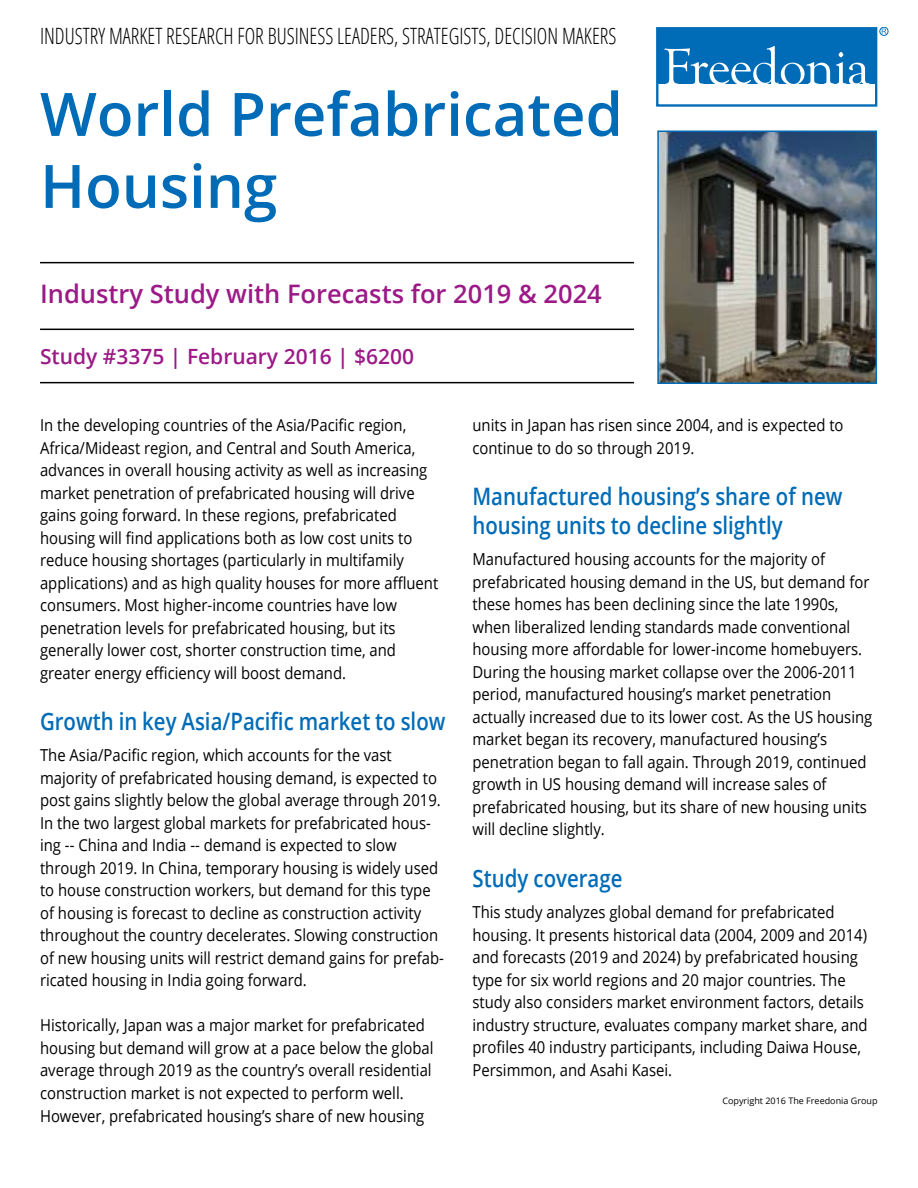
<style>
.page{position:relative;width:918px;height:1188px;background:#fff}
.page>*{position:absolute;margin:0;border:0;box-sizing:border-box;transform-origin:0 0}
.t1{font:600 60px/72px "Open Sans";color:#006cb7}
.t2{font:600 25.5px "Open Sans";color:#9c1a87}
.t3{font:600 24px/28.8px "Open Sans";color:#006cb7;scale:.85 1}
.t4{font:300 condensed 22.5px "Open Sans";color:#000;scale:.9 1}
.t5{font:600 21px "Open Sans";color:#9c1a87}
.t6{font:16.5px/22.5px "Open Sans";color:#000;scale:.9 1}
.t7{font:9px "Open Sans";color:#000}
</style>
<div class="page">
<hr style="left:40px;top:262px;width:594px;height:1px;background:#000">
<hr style="left:40px;top:329px;width:594px;height:1px;background:#000">
<hr style="left:40px;top:382px;width:594px;height:1px;background:#000">
<img style="left:660px;top:133px;width:214px;height:248px">
<div style="left:657px;top:130px;width:220px;height:254px;border:2px solid #006cb7"></div>
<div style="left:656px;top:27px;width:221px;height:80px;border:2px solid #006cb7"></div>
<div style="left:657px;top:28px;width:218px;height:56px;background:#006cb7"></div>
<svg style="left:664px;top:46px;width:205px;height:38px"></svg>
<div style="left:880px;top:27px;width:8px;height:9px;border:1px solid #006cb7;border-radius:50%"></div>
<svg style="left:882px;top:29px;width:4px;height:5px"></svg>
<h3 class="t4" style="left:40px;top:21px;width:642px">INDUSTRY MARKET RESEARCH FOR BUSINESS LEADERS, STRATEGISTS, DECISION MAKERS</h3>
<h1 class="t1" style="left:40px;top:77px;width:584px">World Prefabricated<br>Housing</h1>
<h2 class="t2" style="left:40px;top:276px;width:563px">Industry Study with Forecasts for 2019 &amp; 2024</h2>
<p class="t5" style="left:40px;top:342px;width:376px">Study #3375 | February 2016 | $6200</p>
<p class="t6" style="left:40px;top:413px;width:444px">In the developing countries of the Asia/Pacific region, Africa/Mideast region, and Central and South America, advances in overall housing activity as well as increasing market penetration of prefabricated housing will drive gains going forward. In these regions, prefabricated housing will find applications both as low cost units to reduce housing shortages (particularly in multifamily applications) and as high quality houses for more affluent consumers. Most higher-income countries have low penetration levels for prefabricated housing, but its generally lower cost, shorter construction time, and greater energy efficiency will boost demand.</p>
<h3 class="t3" style="left:40px;top:706px;width:478px">Growth in key Asia/Pacific market to slow</h3>
<p class="t6" style="left:40px;top:744px;width:450px">The Asia/Pacific region, which accounts for the vast majority of prefabricated housing demand, is expected to post gains slightly below the global average through 2019.<br>In the two largest global markets for prefabricated hous&shy;ing -- China and India -- demand is expected to slow through 2019. In China, temporary housing is widely used to house construction workers, but demand for this type of housing is forecast to decline as construction activity throughout the country decelerates. Slowing construction of new housing units will restrict demand gains for prefab&shy;ricated housing in India going forward.</p>
<p class="t6" style="left:40px;top:1014px;width:439px">Historically, Japan was a major market for prefabricated housing but demand will grow at a pace below the global average through 2019 as the country’s overall residential construction market is not expected to perform well.<br>However, prefabricated housing’s share of new housing</p>
<p class="t6" style="left:473px;top:414px;width:414px">units in Japan has risen since 2004, and is expected to continue to do so through 2019.</p>
<h3 class="t3" style="left:472px;top:481px;width:437px">Manufactured housing’s share of new housing units to decline slightly</h3>
<p class="t6" style="left:472px;top:548px;width:446px">Manufactured housing accounts for the majority of prefabricated housing demand in the US, but demand for these homes has been declining since the late 1990s, when liberalized lending standards made conventional housing more affordable for lower-income homebuyers.<br>During the housing market collapse over the 2006-2011 period, manufactured housing’s market penetration actually increased due to its lower cost. As the US housing market began its recovery, manufactured housing’s penetration began to fall again. Through 2019, continued growth in US housing demand will increase sales of prefabricated housing, but its share of new housing units will decline slightly.</p>
<h3 class="t3" style="left:472px;top:863px;width:178px">Study coverage</h3>
<p class="t6" style="left:472px;top:900px;width:441px">This study analyzes global demand for prefabricated housing. It presents historical data (2004, 2009 and 2014) and forecasts (2019 and 2024) by prefabricated housing type for six world regions and 20 major countries. The study also considers market environment factors, details industry structure, evaluates company market share, and profiles 40 industry participants, including Daiwa House, Persimmon, and Asahi Kasei.</p>
<p class="t7" style="left:722px;top:1094px;width:157px">Copyright 2016 The Freedonia Group</p>
</div>
